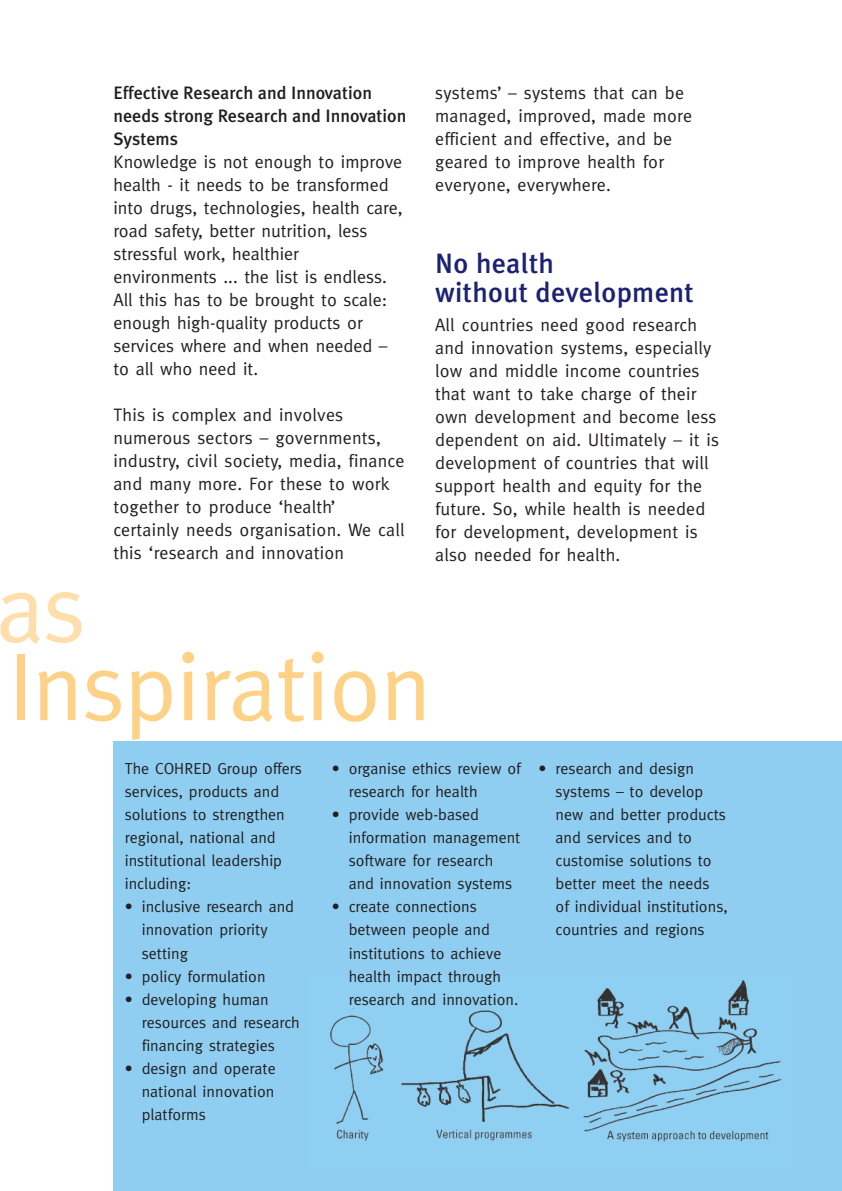
<style>
.page{position:relative;width:842px;height:1191px;background:#fff}
.page>*{position:absolute;margin:0;border:0;box-sizing:border-box;transform-origin:0 0}
.t1{font:96px "Meta";letter-spacing:-.01em;color:#fed286}
.t2{font:96px "Meta";color:#fedfab}
.t3{font:500 28px/29.4px "Meta Plus";letter-spacing:.01em;color:#1b2272}
.t4{font:18px/23px "Meta";letter-spacing:.01em;color:#231f20}
.t5{font:500 18px/23px "Meta Plus";color:#231f20}
.t6{font:16px/23px "Meta";color:#231f20}
</style>
<div class="page">
<hr style="left:0;top:0;width:1px;height:794px;background:#fdb931">
<div style="left:113px;top:741px;width:729px;height:450px;background:#8fcef1"></div>
<img style="left:330px;top:980px;width:452px;height:162px">
<p class="t5" style="left:113px;top:81px;width:295px">Effective Research and Innovation needs strong Research and Innovation<br>Systems</p>
<p class="t4" style="left:113px;top:150px;width:291px">Knowledge is not enough to improve health - it needs to be transformed into drugs, technologies, health care, road safety, better nutrition, less stressful work, healthier environments ... the list is endless.<br>All this has to be brought to scale: enough high-quality products or services where and when needed – to all who need it.</p>
<p class="t4" style="left:113px;top:403px;width:293px">This is complex and involves numerous sectors – governments, industry, civil society, media, finance and many more. For these to work together to produce ‘health’ certainly needs organisation. We call this ‘research and innovation</p>
<p class="t4" style="left:435px;top:81px;width:258px">systems’ – systems that can be managed, improved, made more efficient and effective, and be geared to improve health for everyone, everywhere.</p>
<h2 class="t3" style="left:435px;top:248px;width:260px">No health<br>without development</h2>
<p class="t4" style="left:435px;top:313px;width:286px">All countries need good research and innovation systems, especially low and middle income countries that want to take charge of their own development and become less dependent on aid. Ultimately – it is development of countries that will support health and equity for the future. So, while health is needed for development, development is also needed for health.</p>
<h1 class="t2" style="left:-4px;top:552px;width:91px">as</h1>
<h1 class="t1" style="left:9px;top:631px;width:425px">Inspiration</h1>
<p class="t6" style="left:125px;top:757px;width:179px">The COHRED Group offers services, products and solutions to strengthen regional, national and institutional leadership including:</p>
<p class="t6" style="left:142px;top:895px;width:154px;text-indent:-17px">• inclusive research and innovation priority setting</p>
<p class="t6" style="left:125px;top:964px;width:142px">• policy formulation</p>
<p class="t6" style="left:142px;top:987px;width:160px;text-indent:-17px">• developing human resources and research financing strategies</p>
<p class="t6" style="left:142px;top:1056px;width:135px;text-align:justify;text-indent:-17px">• design and operate national innovation platforms</p>
<p class="t6" style="left:349px;top:757px;width:174px;text-indent:-17px">• organise ethics review of research for health</p>
<p class="t6" style="left:349px;top:803px;width:173px;text-indent:-17px">• provide web-based information management software for research and innovation systems</p>
<p class="t6" style="left:349px;top:895px;width:171px;text-indent:-17px">• create connections between people and institutions to achieve health impact through research and innovation.</p>
<p class="t6" style="left:556px;top:757px;width:174px;text-indent:-17px">• research and design systems – to develop new and better products and services and to customise solutions to better meet the needs<br>of individual institutions, countries and regions</p>
</div>
